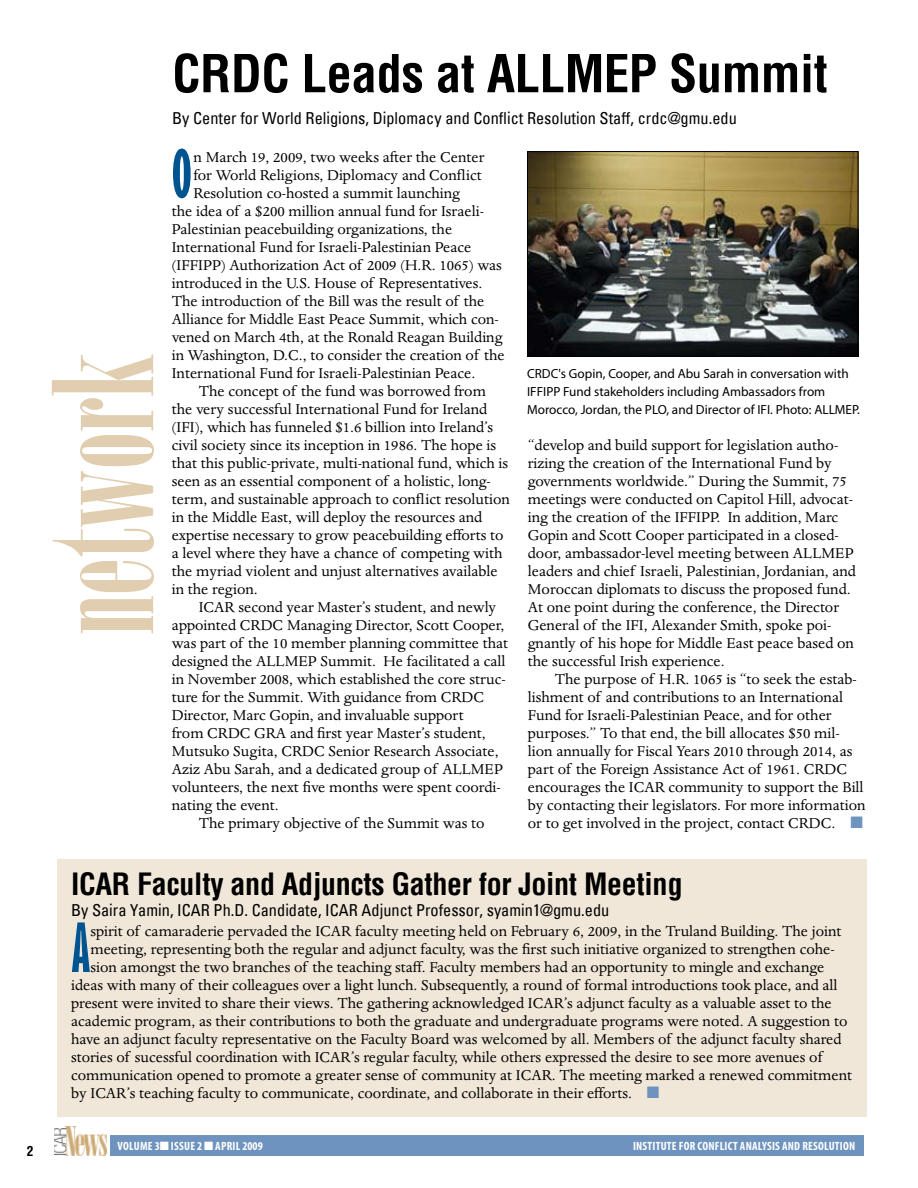
<style>
.page{position:relative;width:918px;height:1188px;background:#fff}
.page>*{position:absolute;margin:0;border:0;box-sizing:border-box;transform-origin:0 0}
.t1{font:138px "Onyx";color:#e1ceb0}
.t2{font:61.8px "Gill Sans Std Bold Extra Cond";color:#00548f}
.t3{font:700 condensed 51px "Helvetica";letter-spacing:-.01em;color:#000}
.t4{font:700 condensed 30px "Helvetica";letter-spacing:-.01em;color:#000}
.t5{font:16.5px/18px "Dante MT Std";color:#000}
.t6{font:condensed 16.5px "Univers";color:#000}
.t7{font:700 condensed 13.5px "Helvetica";color:#000}
.t8{font:13.2px/18px "Myriad Pro";color:#000}
.t9{font:700 condensed 12px "Myriad Pro";letter-spacing:.02em;color:#fff}
.s1{color:#6e93be}
</style>
<div class="page">
<div style="left:111px;top:1135px;width:753px;height:21px;background:#6e93be"></div>
<img style="left:54px;top:1126px;width:53px;height:30px">
<img style="left:529px;top:153px;width:327px;height:201px">
<div style="left:527px;top:151px;width:331px;height:205px;border:1px solid #000"></div>
<div style="left:58px;top:859px;width:809px;height:258px;background:#f1e7d9"></div>
<p class="t7" style="left:27px;top:1142px;width:8px">2</p>
<h1 class="t1" style="left:25px;top:635px;width:283px;rotate:-90deg">network</h1>
<h3 class="t3" style="left:172px;top:40px;width:657px">CRDC Leads at ALLMEP Summit</h3>
<p class="t6" style="left:172px;top:107px;width:566px">By Center for World Religions, Diplomacy and Conflict Resolution Staff, crdc@gmu.edu</p>
<h2 class="t2" style="left:172px;top:136px;width:21px">O</h2>
<p class="t5" style="left:194px;top:148px;width:292px">n March 19, 2009, two weeks after the Center</p>
<p class="t5" style="left:194px;top:166px;width:290px">for World Religions, Diplomacy and Conflict</p>
<p class="t5" style="left:194px;top:184px;width:268px">Resolution co-hosted a summit launching</p>
<p class="t5" style="left:172px;top:202px;width:314px">the idea of a $200 million annual fund for Israeli-</p>
<p class="t5" style="left:172px;top:220px;width:282px">Palestinian peacebuilding organizations, the</p>
<p class="t5" style="left:172px;top:238px;width:301px">International Fund for Israeli-Palestinian Peace</p>
<p class="t5" style="left:172px;top:256px;width:332px">(IFFIPP) Authorization Act of 2009 (H.R. 1065) was</p>
<p class="t5" style="left:172px;top:274px;width:312px">introduced in the U.S. House of Representatives.</p>
<p class="t5" style="left:172px;top:292px;width:314px">The introduction of the Bill was the result of the</p>
<p class="t5" style="left:172px;top:310px;width:329px">Alliance for Middle East Peace Summit, which con-</p>
<p class="t5" style="left:172px;top:328px;width:332px">vened on March 4th, at the Ronald Reagan Building</p>
<p class="t5" style="left:172px;top:346px;width:334px">in Washington, D.C., to consider the creation of the</p>
<p class="t5" style="left:172px;top:364px;width:305px">International Fund for Israeli-Palestinian Peace.</p>
<p class="t5" style="left:199px;top:382px;width:289px">The concept of the fund was borrowed from</p>
<p class="t5" style="left:172px;top:400px;width:317px">the very successful International Fund for Ireland</p>
<p class="t5" style="left:172px;top:418px;width:323px">(IFI), which has funneled $1.6 billion into Ireland’s</p>
<p class="t5" style="left:172px;top:436px;width:326px">civil society since its inception in 1986. The hope is</p>
<p class="t5" style="left:172px;top:454px;width:338px">that this public-private, multi-national fund, which is</p>
<p class="t5" style="left:172px;top:472px;width:321px">seen as an essential component of a holistic, long-</p>
<p class="t5" style="left:172px;top:490px;width:340px">term, and sustainable approach to conflict resolution</p>
<p class="t5" style="left:172px;top:508px;width:312px">in the Middle East, will deploy the resources and</p>
<p class="t5" style="left:172px;top:526px;width:333px">expertise necessary to grow peacebuilding efforts to</p>
<p class="t5" style="left:172px;top:544px;width:332px">a level where they have a chance of competing with</p>
<p class="t5" style="left:172px;top:562px;width:327px">the myriad violent and unjust alternatives available</p>
<p class="t5" style="left:172px;top:580px;width:88px">in the region.</p>
<p class="t5" style="left:199px;top:598px;width:299px">ICAR second year Master’s student, and newly</p>
<p class="t5" style="left:172px;top:616px;width:334px">appointed CRDC Managing Director, Scott Cooper,</p>
<p class="t5" style="left:172px;top:634px;width:338px">was part of the 10 member planning committee that</p>
<p class="t5" style="left:172px;top:652px;width:335px">designed the ALLMEP Summit. He facilitated a call</p>
<p class="t5" style="left:172px;top:670px;width:335px">in November 2008, which established the core struc-</p>
<p class="t5" style="left:172px;top:688px;width:314px">ture for the Summit. With guidance from CRDC</p>
<p class="t5" style="left:172px;top:706px;width:293px">Director, Marc Gopin, and invaluable support</p>
<p class="t5" style="left:172px;top:724px;width:315px">from CRDC GRA and first year Master’s student,</p>
<p class="t5" style="left:172px;top:742px;width:328px">Mutsuko Sugita, CRDC Senior Research Associate,</p>
<p class="t5" style="left:172px;top:760px;width:333px">Aziz Abu Sarah, and a dedicated group of ALLMEP</p>
<p class="t5" style="left:172px;top:778px;width:330px">volunteers, the next five months were spent coordi-</p>
<p class="t5" style="left:172px;top:796px;width:108px">nating the event.</p>
<p class="t5" style="left:199px;top:814px;width:287px">The primary objective of the Summit was to</p>
<p class="t8" style="left:527px;top:364px;width:334px">CRDC's Gopin, Cooper, and Abu Sarah in conversation with<br>IFFIPP Fund stakeholders including Ambassadors from<br>Morocco, Jordan, the PLO, and Director of IFI. Photo: ALLMEP.</p>
<p class="t5" style="left:528px;top:436px;width:330px">“develop and build support for legislation autho&shy;rizing the creation of the International Fund by governments worldwide.” During the Summit, 75 meetings were conducted on Capitol Hill, advocat&shy;ing the creation of the IFFIPP. In addition, Marc Gopin and Scott Cooper participated in a closed&shy;door, ambassador-level meeting between ALLMEP leaders and chief Israeli, Palestinian, Jordanian, and Moroccan diplomats to discuss the proposed fund.<br>At one point during the conference, the Director General of the IFI, Alexander Smith, spoke poi&shy;gnantly of his hope for Middle East peace based on the successful Irish experience.</p>
<p class="t5" style="left:528px;top:670px;width:339px;text-indent:27px">The purpose of H.R. 1065 is “to seek the estab&shy;lishment of and contributions to an International Fund for Israeli-Palestinian Peace, and for other purposes.” To that end, the bill allocates $50 mil&shy;lion annually for Fiscal Years 2010 through 2014, as part of the Foreign Assistance Act of 1961. CRDC encourages the ICAR community to support the Bill by contacting their legislators. For more information or to get involved in the project, contact CRDC. <span class="s1">■</span></p>
<h3 class="t4" style="left:71px;top:864px;width:613px">ICAR Faculty and Adjuncts Gather for Joint Meeting</h3>
<p class="t6" style="left:71px;top:900px;width:540px">By Saira Yamin, ICAR Ph.D. Candidate, ICAR Adjunct Professor, syamin1@gmu.edu</p>
<h2 class="t2" style="left:71px;top:910px;width:21px">A</h2>
<p class="t5" style="left:91px;top:922px;width:752px">spirit of camaraderie pervaded the ICAR faculty meeting held on February 6, 2009, in the Truland Building. The joint</p>
<p class="t5" style="left:91px;top:940px;width:746px">meeting, representing both the regular and adjunct faculty, was the first such initiative organized to strengthen cohe-</p>
<p class="t5" style="left:91px;top:958px;width:735px">sion amongst the two branches of the teaching staff. Faculty members had an opportunity to mingle and exchange</p>
<p class="t5" style="left:71px;top:976px;width:768px">ideas with many of their colleagues over a light lunch. Subsequently, a round of formal introductions took place, and all</p>
<p class="t5" style="left:71px;top:994px;width:762px">present were invited to share their views. The gathering acknowledged ICAR’s adjunct faculty as a valuable asset to the</p>
<p class="t5" style="left:71px;top:1012px;width:778px">academic program, as their contributions to both the graduate and undergraduate programs were noted. A suggestion to</p>
<p class="t5" style="left:71px;top:1030px;width:772px">have an adjunct faculty representative on the Faculty Board was welcomed by all. Members of the adjunct faculty shared</p>
<p class="t5" style="left:71px;top:1048px;width:752px">stories of sucessful coordination with ICAR’s regular faculty, while others expressed the desire to see more avenues of</p>
<p class="t5" style="left:71px;top:1066px;width:782px">communication opened to promote a greater sense of community at ICAR. The meeting marked a renewed commitment</p>
<p class="t5" style="left:71px;top:1084px;width:590px">by ICAR’s teaching faculty to communicate, coordinate, and collaborate in their efforts. <span class="s1">■</span></p>
<p class="t9" style="left:118px;top:1138px;width:147px">VOLUME 3■ ISSUE 2 ■ APRIL 2009</p>
<p class="t9" style="left:633px;top:1138px;width:224px">INSTITUTE FOR CONFLICT ANALYSIS AND RESOLUTION</p>
</div>
